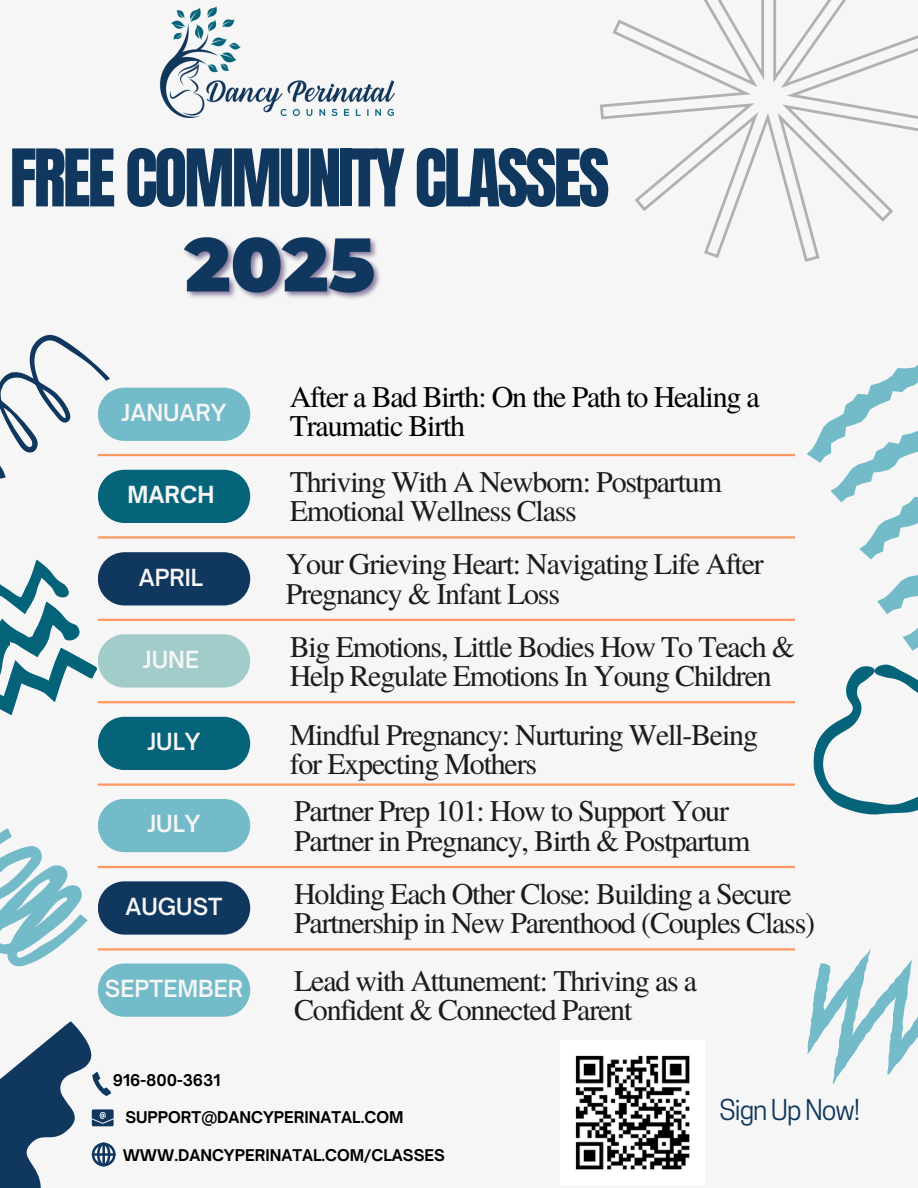
<style>
.page{position:relative;width:918px;height:1188px;background:#f6f6f6}
.page>*{position:absolute;margin:0;border:0;box-sizing:border-box;transform-origin:0 0}
.t1{font:67.5px "Anton";letter-spacing:-.045em;color:#10375e}
.t2{font:30px/29.2px "Te X Gyre Termes";letter-spacing:-.04em;color:#1c1c1c}
.t3{font:30px/29.2px "Te X Gyre Termes";letter-spacing:-.04em;color:#000}
.t4{font:27px "Cooper Hewitt";letter-spacing:-.035em;color:#10375e}
.t5{font:600 22.5px "Open Sauce One";color:#f6f6f6}
.t6{font:700 22.5px "Open Sauce One";color:#f6f6f6}
.t7{font:700 15.45px "Open Sauce One";color:#000}
</style>
<div class="page">
<div style="left:98px;top:388px;width:152px;height:53px;background:#74bbca;border-radius:27px"></div>
<div style="left:98px;top:470px;width:152px;height:53px;background:#06647a;border-radius:27px"></div>
<div style="left:98px;top:552px;width:152px;height:53px;background:#10375e;border-radius:27px"></div>
<div style="left:98px;top:634px;width:152px;height:54px;background:#a1ccc9;border-radius:27px"></div>
<div style="left:98px;top:717px;width:152px;height:53px;background:#06647a;border-radius:27px"></div>
<div style="left:98px;top:799px;width:152px;height:53px;background:#74bbca;border-radius:27px"></div>
<div style="left:98px;top:881px;width:152px;height:54px;background:#10375e;border-radius:27px"></div>
<div style="left:98px;top:963px;width:152px;height:54px;background:#74bbca;border-radius:27px"></div>
<hr style="left:98px;top:454px;width:697px;height:2px;background:#ff9762">
<hr style="left:98px;top:536px;width:697px;height:3px;background:#ff9762">
<hr style="left:98px;top:619px;width:697px;height:2px;background:#ff9762">
<hr style="left:98px;top:701px;width:697px;height:2px;background:#ff9762">
<hr style="left:98px;top:783px;width:697px;height:3px;background:#ff9762">
<hr style="left:98px;top:866px;width:697px;height:2px;background:#ff9762">
<hr style="left:98px;top:948px;width:697px;height:3px;background:#ff9762">
<svg style="left:807px;top:365px;width:111px;height:450px"></svg>
<svg style="left:0;top:335px;width:112px;height:179px"></svg>
<svg style="left:600px;top:0;width:318px;height:262px"></svg>
<svg style="left:807px;top:949px;width:111px;height:136px"></svg>
<svg style="left:0;top:828px;width:98px;height:139px"></svg>
<svg style="left:0;top:1021px;width:116px;height:167px"></svg>
<svg style="left:0;top:560px;width:103px;height:180px"></svg>
<img style="left:159px;top:6px;width:236px;height:112px">
<img style="left:575px;top:1055px;width:115px;height:115px">
<img style="left:183px;top:237px;width:197px;height:62px">
<p class="t1" style="left:10px;top:130px;width:601px">FREE COMMUNITY CLASSES</p>
<p class="t5" style="left:122px;top:399px;width:106px">JANUARY</p>
<h2 class="t6" style="left:128px;top:481px;width:88px">MARCH</h2>
<p class="t5" style="left:139px;top:563px;width:66px">APRIL</p>
<h5 class="t5" style="left:143px;top:645px;width:58px">JUNE</h5>
<h5 class="t3" style="left:290px;top:381px;width:472px">After a Bad Birth: On the Path to Healing a<br>Traumatic Birth</h5>
<p class="t2" style="left:290px;top:466px;width:434px">Thriving With A Newborn: Postpartum<br>Emotional Wellness Class</p>
<h3 class="t2" style="left:286px;top:548px;width:479px">Your Grieving Heart: Navigating Life After<br>Pregnancy &amp; Infant Loss</h3>
<p class="t2" style="left:290px;top:630px;width:507px">Big Emotions, Little Bodies How To Teach &amp;<br>Help Regulate Emotions In Young Children</p>
<h3 class="t5" style="left:147px;top:728px;width:55px">JULY</h3>
<h5 class="t2" style="left:290px;top:718px;width:470px">Mindful Pregnancy: Nurturing Well-Being for Expecting Mothers</h5>
<p class="t5" style="left:147px;top:810px;width:55px">JULY</p>
<h3 class="t2" style="left:294px;top:795px;width:458px">Partner Prep 101: How to Support Your<br>Partner in Pregnancy, Birth &amp; Postpartum</h3>
<p class="t5" style="left:126px;top:892px;width:98px">AUGUST</p>
<h5 class="t2" style="left:294px;top:877px;width:523px">Holding Each Other Close: Building a Secure<br>Partnership in New Parenthood (Couples Class)</h5>
<p class="t5" style="left:105px;top:974px;width:140px">SEPTEMBER</p>
<h3 class="t2" style="left:294px;top:964px;width:405px">Lead with Attunement: Thriving as a<br>Confident &amp; Connected Parent</h3>
<p class="t7" style="left:113px;top:1070px;width:109px">916-800-3631</p>
<p class="t7" style="left:125px;top:1107px;width:280px">SUPPORT@DANCYPERINATAL.COM</p>
<h5 class="t7" style="left:123px;top:1146px;width:324px">WWW.DANCYPERINATAL.COM/CLASSES</h5>
<h3 class="t4" style="left:720px;top:1100px;width:142px">Sign Up Now!</h3>
</div>
